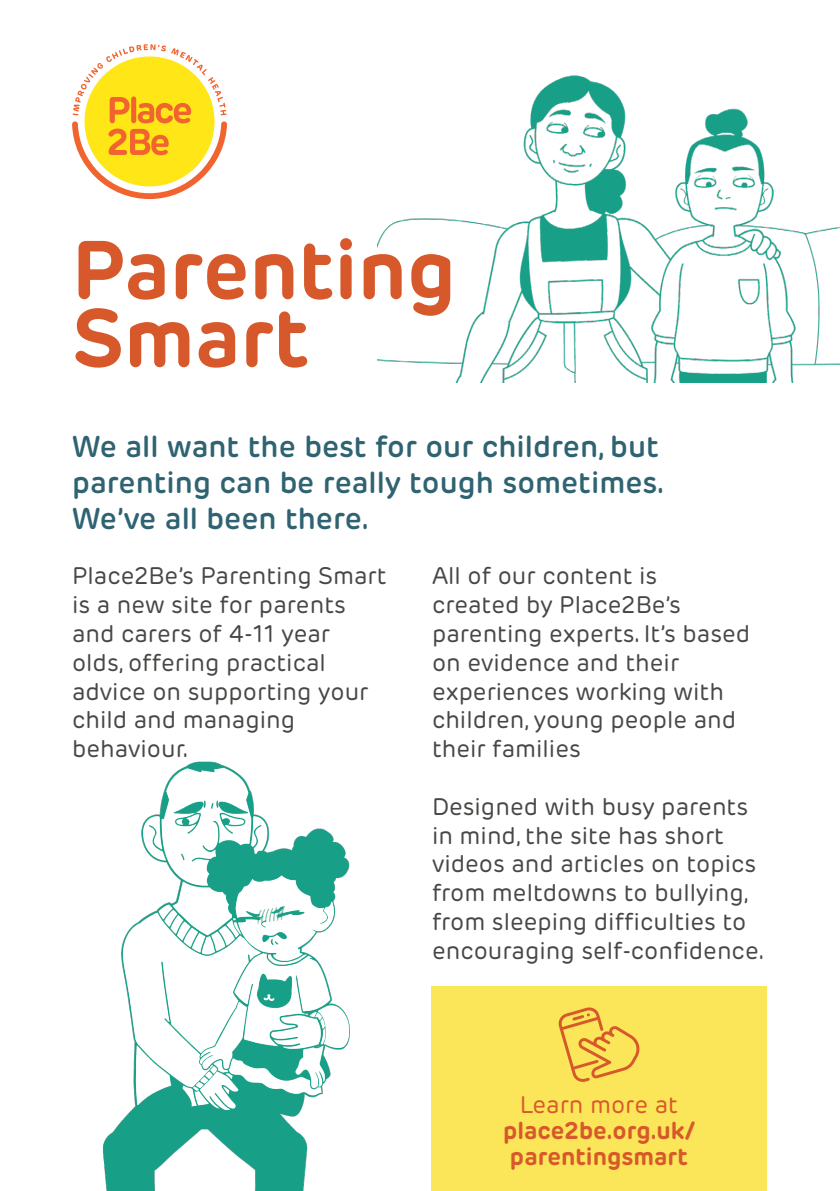
<style>
.page{position:relative;width:840px;height:1191px;background:#fff}
.page>*{position:absolute;margin:0;border:0;box-sizing:border-box;transform-origin:0 0}
.t1{font:700 82px "Rubrik New";color:#d7592b}
.t2{font:600 30px/36px "Rubrik New";color:#2f6372}
.t3{font:24px/28.8px "Rubrik New";color:#484745}
.t4{font:700 24px "Rubrik New";color:#d7592b}
.t5{font:24px "Rubrik New";color:#d7592b}
</style>
<div class="page">
<div style="left:431px;top:986px;width:335px;height:205px;background:#fbe558"></div>
<svg style="left:72px;top:44px;width:155px;height:155px"></svg>
<img style="left:102px;top:761px;width:248px;height:430px">
<img style="left:377px;top:75px;width:462px;height:307px">
<svg style="left:558px;top:1007px;width:81px;height:75px"></svg>
<p class="t1" style="left:72px;top:219px;width:385px">Parenting</p>
<p class="t1" style="left:72px;top:287px;width:238px">Smart</p>
<p class="t2" style="left:72px;top:429px;width:593px">We all want the best for our children, but parenting can be really tough sometimes.<br>We’ve all been there.</p>
<p class="t3" style="left:72px;top:562px;width:316px">Place2Be’s Parenting Smart is a new site for parents and carers of 4-11 year olds, offering practical advice on supporting your child and managing behaviour.</p>
<p class="t3" style="left:432px;top:562px;width:319px">All of our content is created by Place2Be’s parenting experts. It’s based on evidence and their experiences working with children, young people and their families</p>
<p class="t3" style="left:432px;top:792px;width:333px">Designed with busy parents in mind, the site has short videos and articles on topics from meltdowns to bullying, from sleeping difficulties to encouraging self-confidence.</p>
<p class="t5" style="left:519px;top:1090px;width:160px">Learn more at</p>
<p class="t4" style="left:502px;top:1115px;width:193px">place2be.org.uk/</p>
<p class="t4" style="left:509px;top:1141px;width:179px">parentingsmart</p>
</div>
